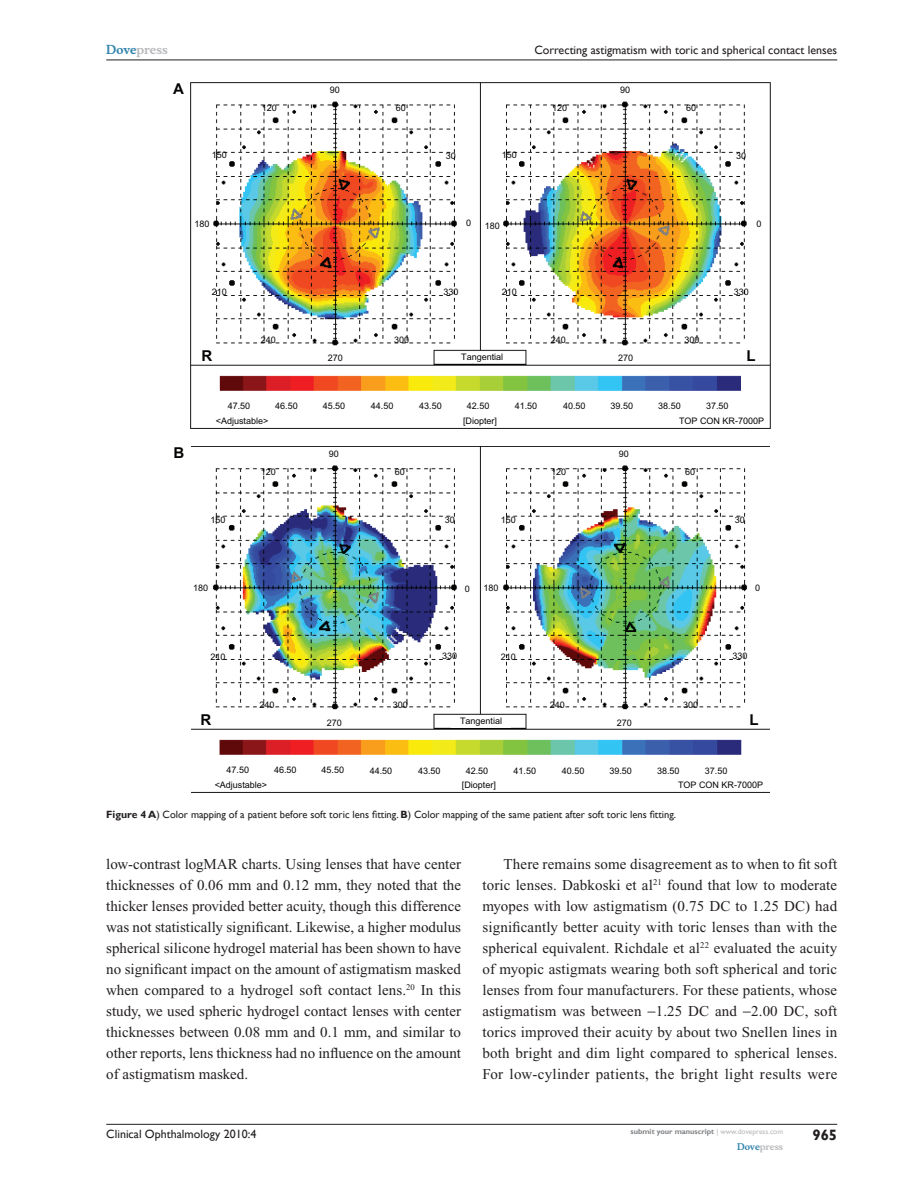
<style>
.page{position:relative;width:918px;height:1188px;background:#fff}
.page>*{position:absolute;margin:0;border:0;box-sizing:border-box;transform-origin:0 0}
.t1{font:15px/21px "Times New Roman";color:#231f20;text-align:justify}
.t2{font:700 15px "Arial";color:#040503}
.t3{font:700 15px "Gill Sans";color:#231f20}
.t4{font:12px "Gill Sans";color:#231f20}
.t5{font:700 12px "Musee";color:#b8b9bc}
.t6{font:10.5px "Gill Sans";color:#231f20}
.t7{font:9px "Arial";color:#040503}
.t8{font:700 9px "Musee";color:#b8b9bc}
.t9{font:700 7.5px "Gill Sans";color:#808285}
.s1{color:#3485ae}
.s2{font-weight:700}
.s3{font-weight:400;color:#b8b9bc}
</style>
<div class="page">
<hr style="left:106px;top:1124px;width:731px;height:1px;background:#231f20">
<hr style="left:106px;top:60px;width:731px;height:1px;background:#231f20">
<img style="left:190px;top:82px;width:580px;height:347px">
<img style="left:191px;top:447px;width:579px;height:346px">
<p class="t5" style="left:106px;top:43px;width:63px"><span class="s1">Dove</span>press</p>
<p class="t4" style="left:534px;top:43px;width:304px">Correcting astigmatism with toric and spherical contact lenses</p>
<p class="t2" style="left:173px;top:80px;width:12px">A</p>
<p class="t7" style="left:212px;top:150px;width:17px">150</p>
<p class="t7" style="left:330px;top:84px;width:12px">90</p>
<p class="t7" style="left:262px;top:102px;width:17px">120</p>
<p class="t7" style="left:396px;top:102px;width:12px">60</p>
<p class="t7" style="left:446px;top:150px;width:12px">30</p>
<p class="t7" style="left:502px;top:150px;width:17px">150</p>
<p class="t7" style="left:620px;top:84px;width:12px">90</p>
<p class="t7" style="left:552px;top:102px;width:17px">120</p>
<p class="t7" style="left:686px;top:102px;width:12px">60</p>
<p class="t7" style="left:736px;top:150px;width:12px">30</p>
<p class="t7" style="left:194px;top:219px;width:17px">180</p>
<p class="t7" style="left:466px;top:217px;width:7px">0</p>
<p class="t7" style="left:485px;top:221px;width:17px">180</p>
<p class="t7" style="left:756px;top:218px;width:7px">0</p>
<p class="t2" style="left:173px;top:444px;width:12px">B</p>
<p class="t7" style="left:212px;top:287px;width:17px">210</p>
<p class="t7" style="left:261px;top:335px;width:17px">240</p>
<p class="t7" style="left:394px;top:335px;width:17px">300</p>
<p class="t7" style="left:443px;top:287px;width:17px">330</p>
<p class="t7" style="left:502px;top:287px;width:17px">210</p>
<p class="t7" style="left:551px;top:335px;width:17px">240</p>
<p class="t7" style="left:684px;top:335px;width:17px">300</p>
<p class="t7" style="left:734px;top:287px;width:17px">330</p>
<p class="t2" style="left:202px;top:346px;width:12px">R</p>
<p class="t7" style="left:328px;top:353px;width:17px">270</p>
<p class="t2" style="left:747px;top:346px;width:11px">L</p>
<p class="t7" style="left:461px;top:352px;width:44px">Tangential</p>
<p class="t7" style="left:618px;top:353px;width:17px">270</p>
<p class="t7" style="left:228px;top:401px;width:24px">47.50</p>
<p class="t7" style="left:275px;top:401px;width:24px">46.50</p>
<p class="t7" style="left:323px;top:401px;width:24px">45.50</p>
<p class="t7" style="left:371px;top:401px;width:24px">44.50</p>
<p class="t7" style="left:419px;top:401px;width:24px">43.50</p>
<p class="t7" style="left:467px;top:401px;width:24px">42.50</p>
<p class="t7" style="left:515px;top:401px;width:24px">41.50</p>
<p class="t7" style="left:563px;top:401px;width:24px">40.50</p>
<p class="t7" style="left:611px;top:401px;width:24px">39.50</p>
<p class="t7" style="left:658px;top:401px;width:24px">38.50</p>
<p class="t7" style="left:706px;top:401px;width:24px">37.50</p>
<p class="t7" style="left:216px;top:415px;width:54px">&lt;Adjustable&gt;</p>
<p class="t7" style="left:463px;top:415px;width:36px">[Diopter]</p>
<p class="t7" style="left:679px;top:415px;width:87px">TOP CON KR-7000P</p>
<p class="t7" style="left:211px;top:514px;width:17px">150</p>
<p class="t7" style="left:329px;top:449px;width:12px">90</p>
<p class="t7" style="left:261px;top:467px;width:17px">120</p>
<p class="t7" style="left:395px;top:467px;width:12px">60</p>
<p class="t7" style="left:445px;top:515px;width:12px">30</p>
<p class="t7" style="left:501px;top:514px;width:17px">150</p>
<p class="t7" style="left:619px;top:449px;width:12px">90</p>
<p class="t7" style="left:551px;top:467px;width:17px">120</p>
<p class="t7" style="left:685px;top:467px;width:12px">60</p>
<p class="t7" style="left:735px;top:515px;width:12px">30</p>
<p class="t7" style="left:193px;top:582px;width:17px">180</p>
<p class="t7" style="left:465px;top:583px;width:7px">0</p>
<p class="t7" style="left:484px;top:583px;width:17px">180</p>
<p class="t7" style="left:755px;top:582px;width:7px">0</p>
<p class="t7" style="left:211px;top:651px;width:17px">210</p>
<p class="t7" style="left:260px;top:699px;width:17px">240</p>
<p class="t7" style="left:393px;top:699px;width:17px">300</p>
<p class="t7" style="left:442px;top:651px;width:17px">330</p>
<p class="t7" style="left:501px;top:651px;width:17px">210</p>
<p class="t7" style="left:550px;top:699px;width:17px">240</p>
<p class="t7" style="left:683px;top:699px;width:17px">300</p>
<p class="t7" style="left:733px;top:651px;width:17px">330</p>
<p class="t2" style="left:201px;top:711px;width:12px">R</p>
<p class="t7" style="left:327px;top:717px;width:17px">270</p>
<p class="t2" style="left:750px;top:711px;width:11px">L</p>
<p class="t7" style="left:460px;top:716px;width:44px">Tangential</p>
<p class="t7" style="left:617px;top:717px;width:17px">270</p>
<p class="t7" style="left:227px;top:765px;width:24px">47.50</p>
<p class="t7" style="left:274px;top:765px;width:24px">46.50</p>
<p class="t7" style="left:322px;top:765px;width:24px">45.50</p>
<p class="t7" style="left:370px;top:765px;width:24px">44.50</p>
<p class="t7" style="left:418px;top:765px;width:24px">43.50</p>
<p class="t7" style="left:466px;top:765px;width:24px">42.50</p>
<p class="t7" style="left:514px;top:765px;width:24px">41.50</p>
<p class="t7" style="left:562px;top:765px;width:24px">40.50</p>
<p class="t7" style="left:609px;top:765px;width:24px">39.50</p>
<p class="t7" style="left:657px;top:765px;width:24px">38.50</p>
<p class="t7" style="left:705px;top:765px;width:24px">37.50</p>
<p class="t7" style="left:215px;top:780px;width:54px">&lt;Adjustable&gt;</p>
<p class="t7" style="left:462px;top:780px;width:36px">[Diopter]</p>
<p class="t7" style="left:678px;top:780px;width:87px">TOP CON KR-7000P</p>
<p class="t6" style="left:106px;top:808px;width:572px"><span class="s2">Figure 4 A</span>) Color mapping of a patient before soft toric lens fitting. <span class="s2">B</span>) Color mapping of the same patient after soft toric lens fitting.</p>
<p class="t1" style="left:106px;top:854px;width:356px">low-contrast logMAR charts. Using lenses that have center thicknesses of 0.06 mm and 0.12 mm, they noted that the thicker lenses provided better acuity, though this difference was not statistically significant. Likewise, a higher modulus spherical silicone hydrogel material has been shown to have no significant impact on the amount of astigmatism masked when compared to a hydrogel soft contact lens.<sup>20</sup> In this study, we used spheric hydrogel contact lenses with center thicknesses between 0.08 mm and 0.1 mm, and similar to other reports, lens thickness had no influence on the amount of astigmatism masked.</p>
<p class="t1" style="left:482px;top:854px;width:357px;text-indent:21px">There remains some disagreement as to when to fit soft toric lenses. Dabkoski et al<sup>21</sup> found that low to moderate myopes with low astigmatism (0.75 DC to 1.25 DC) had significantly better acuity with toric lenses than with the spherical equivalent. Richdale et al<sup>22</sup> evaluated the acuity of myopic astigmats wearing both soft spherical and toric lenses from four manufacturers. For these patients, whose astigmatism was between 1.25 DC and 2.00 DC, soft torics improved their acuity by about two Snellen lines in both bright and dim light compared to spherical lenses.<br>For low-cylinder patients, the bright light results were</p>
<p class="t4" style="left:106px;top:1127px;width:152px">Clinical Ophthalmology 2010:4</p>
<p class="t3" style="left:812px;top:1126px;width:26px">965</p>
<p class="t9" style="left:631px;top:1127px;width:154px">submit your manuscript <span class="s3">| www.dovepress.com</span></p>
<p class="t8" style="left:737px;top:1141px;width:48px"><span class="s1">Dove</span>press</p>
</div>
